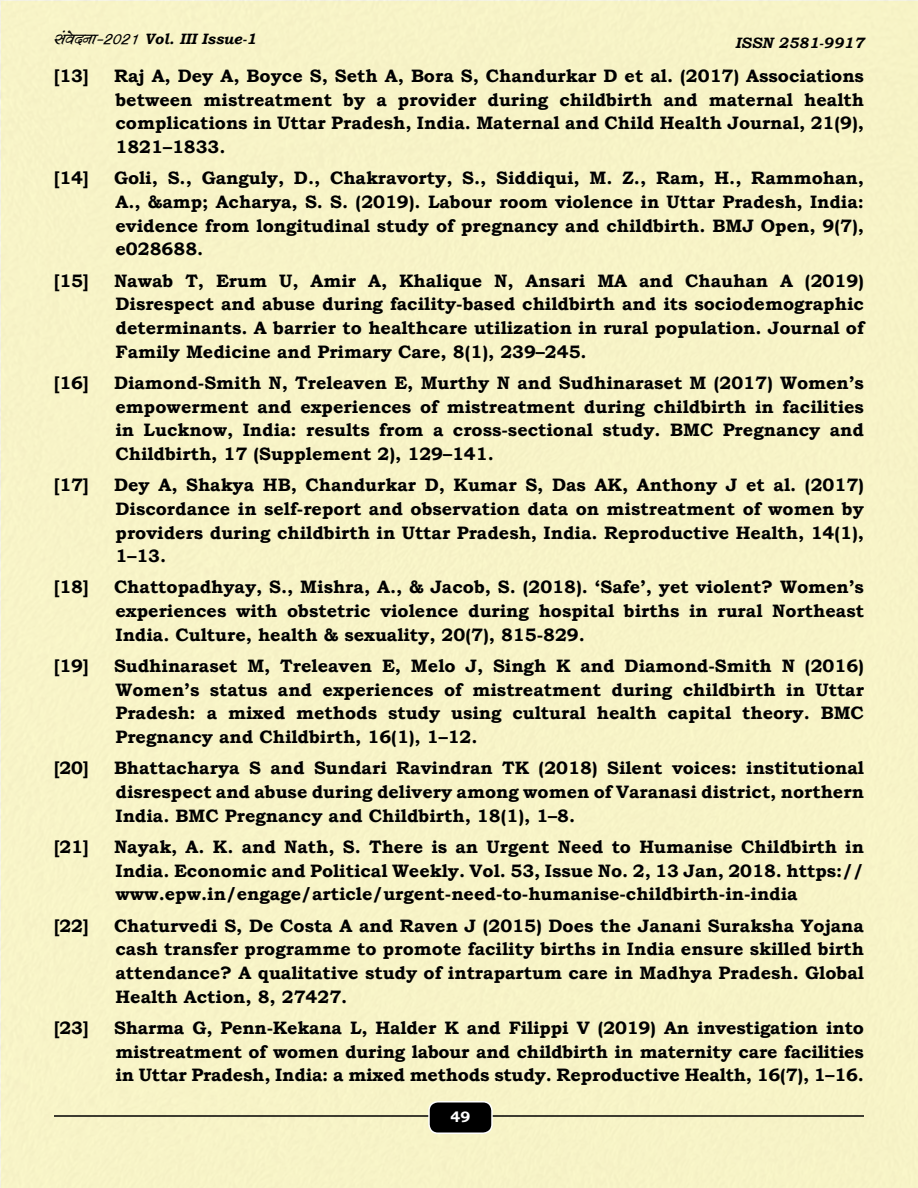
<style>
.page{position:relative;width:918px;height:1188px;background:#fff}
.page>*{position:absolute;margin:0;border:0;box-sizing:border-box;transform-origin:0 0}
.English_sub_Tab{font:700 18px/23.7px "Bookman Old Style";color:#000;text-align:justify}
.t1{font:italic 700 15px "Bookman Old Style";color:#000}
.Eng__Article_Heading{font:700 15px "Bookman Old Style";color:#fff}
.s1{font-family:"Kruti Dev 500";font-weight:900;font-size:18px}
</style>
<div class="page">
<div style="left:2px;top:2px;width:916px;height:1186px;background:#f7f3c7"></div>
<hr style="left:54px;top:1115px;width:810px;height:2px;background:#000">
<div style="left:429px;top:1102px;width:63px;height:31px;background:#000;border-radius:9px"></div>
<div style="left:428px;top:1101px;width:65px;height:33px;border:2px solid #fff;border-radius:9px"></div>
<div style="left:430px;top:1111px;width:60px;height:12px;background:#000;border-radius:4px"></div>
<p class="t1" style="left:54px;top:28px;width:204px"><span class="s1">laosnuk&amp;2021</span> Vol. III Issue-1</p>
<p class="t1" style="left:735px;top:32px;width:130px">ISSN 2581-9917</p>
<p class="English_sub_Tab" style="left:54px;top:64px;width:36px">[13]</p>
<p class="English_sub_Tab" style="left:114px;top:64px;width:751px">Raj A, Dey A, Boyce S, Seth A, Bora S, Chandurkar D et al. (2017) Associations between mistreatment by a provider during childbirth and maternal health complications in Uttar Pradesh, India. Maternal and Child Health Journal, 21(9), 1821–1833.</p>
<p class="English_sub_Tab" style="left:54px;top:166px;width:36px">[14]</p>
<p class="English_sub_Tab" style="left:114px;top:166px;width:752px">Goli, S., Ganguly, D., Chakravorty, S., Siddiqui, M. Z., Ram, H., Rammohan, A., &amp;amp; Acharya, S. S. (2019). Labour room violence in Uttar Pradesh, India: evidence from longitudinal study of pregnancy and childbirth. BMJ Open, 9(7), e028688.</p>
<p class="English_sub_Tab" style="left:54px;top:268px;width:36px">[15]</p>
<p class="English_sub_Tab" style="left:114px;top:268px;width:752px">Nawab T, Erum U, Amir A, Khalique N, Ansari MA and Chauhan A (2019)<br>Disrespect and abuse during facility-based childbirth and its sociodemographic determinants. A barrier to healthcare utilization in rural population. Journal of Family Medicine and Primary Care, 8(1), 239–245.</p>
<p class="English_sub_Tab" style="left:54px;top:371px;width:36px">[16]</p>
<p class="English_sub_Tab" style="left:114px;top:371px;width:752px">Diamond-Smith N, Treleaven E, Murthy N and Sudhinaraset M (2017) Women’s empowerment and experiences of mistreatment during childbirth in facilities in Lucknow, India: results from a cross-sectional study. BMC Pregnancy and Childbirth, 17 (Supplement 2), 129–141.</p>
<p class="English_sub_Tab" style="left:54px;top:473px;width:36px">[17]</p>
<p class="English_sub_Tab" style="left:114px;top:473px;width:752px">Dey A, Shakya HB, Chandurkar D, Kumar S, Das AK, Anthony J et al. (2017)<br>Discordance in self-report and observation data on mistreatment of women by providers during childbirth in Uttar Pradesh, India. Reproductive Health, 14(1), 1–13.</p>
<p class="English_sub_Tab" style="left:54px;top:575px;width:36px">[18]</p>
<p class="English_sub_Tab" style="left:114px;top:575px;width:751px">Chattopadhyay, S., Mishra, A., &amp; Jacob, S. (2018). ‘Safe’, yet violent? Women’s experiences with obstetric violence during hospital births in rural Northeast India. Culture, health &amp; sexuality, 20(7), 815-829.</p>
<p class="English_sub_Tab" style="left:54px;top:654px;width:36px">[19]</p>
<p class="English_sub_Tab" style="left:114px;top:654px;width:752px">Sudhinaraset M, Treleaven E, Melo J, Singh K and Diamond-Smith N (2016)<br>Women’s status and experiences of mistreatment during childbirth in Uttar Pradesh: a mixed methods study using cultural health capital theory. BMC Pregnancy and Childbirth, 16(1), 1–12.</p>
<p class="English_sub_Tab" style="left:54px;top:756px;width:36px">[20]</p>
<p class="English_sub_Tab" style="left:114px;top:756px;width:751px">Bhattacharya S and Sundari Ravindran TK (2018) Silent voices: institutional disrespect and abuse during delivery among women of Varanasi district, northern India. BMC Pregnancy and Childbirth, 18(1), 1–8.</p>
<p class="English_sub_Tab" style="left:54px;top:835px;width:36px">[21]</p>
<p class="English_sub_Tab" style="left:114px;top:835px;width:751px">Nayak, A. K. and Nath, S. There is an Urgent Need to Humanise Childbirth in India. Economic and Political Weekly. Vol. 53, Issue No. 2, 13 Jan, 2018. https:// www.epw.in/engage/article/urgent-need-to-humanise-childbirth-in-india</p>
<p class="English_sub_Tab" style="left:54px;top:913px;width:36px">[22]</p>
<p class="English_sub_Tab" style="left:114px;top:913px;width:751px">Chaturvedi S, De Costa A and Raven J (2015) Does the Janani Suraksha Yojana cash transfer programme to promote facility births in India ensure skilled birth attendance? A qualitative study of intrapartum care in Madhya Pradesh. Global Health Action, 8, 27427.</p>
<p class="English_sub_Tab" style="left:54px;top:1016px;width:36px">[23]</p>
<p class="English_sub_Tab" style="left:114px;top:1016px;width:751px">Sharma G, Penn-Kekana L, Halder K and Filippi V (2019) An investigation into mistreatment of women during labour and childbirth in maternity care facilities in Uttar Pradesh, India: a mixed methods study. Reproductive Health, 16(7), 1–16.</p>
<p class="Eng__Article_Heading" style="left:451px;top:1106px;width:21px">49</p>
</div>
